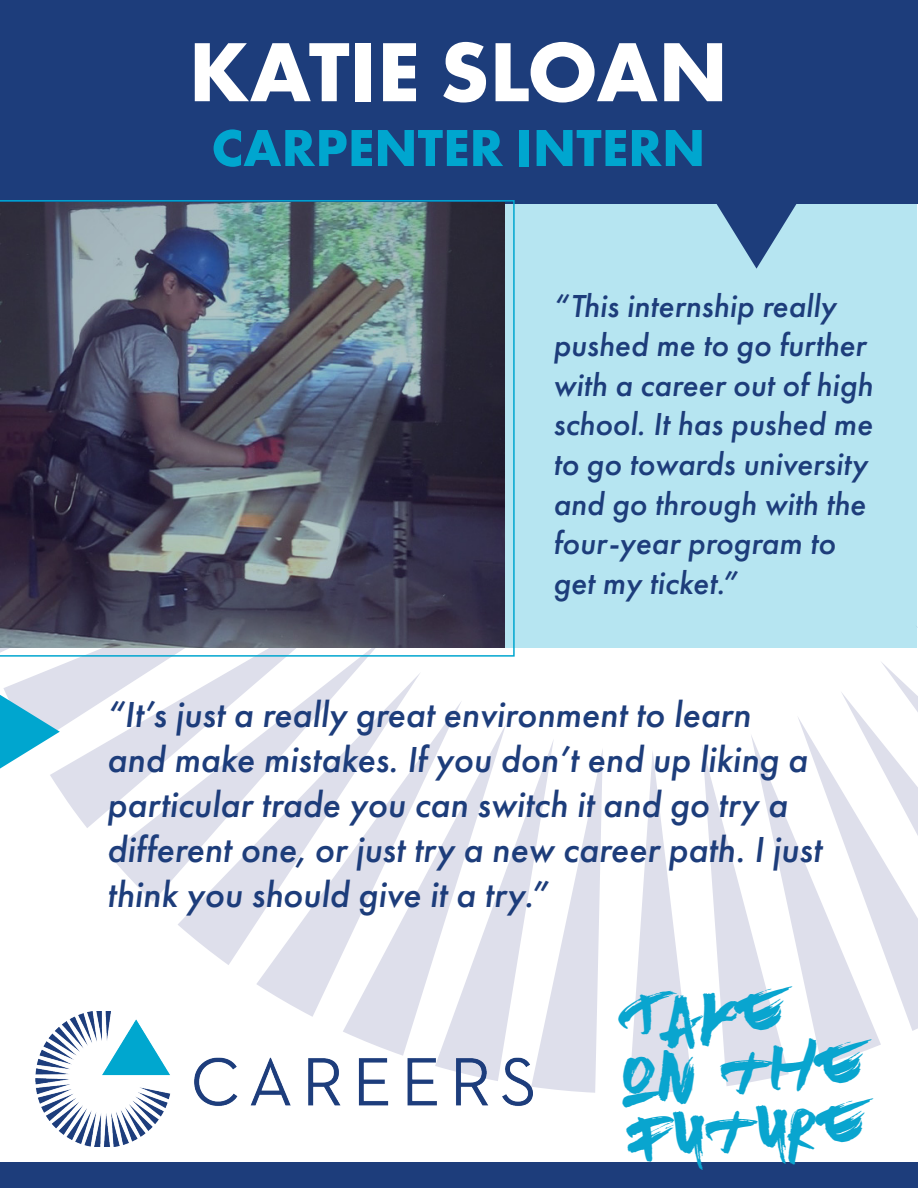
<style>
.page{position:relative;width:918px;height:1188px;background:#fff}
.page>*{position:absolute;margin:0;border:0;box-sizing:border-box;transform-origin:0 0}
.t1{font:700 87px "Futura PT";color:#fff}
.t2{font:700 54px "Futura PT";color:#00a6cf}
.t3{font:39px/58.5px "Brown Fox";color:#09a5cf}
.t4{font:italic 500 37.5px/45px "Futura PT";color:#1d3d7b}
.t5{font:italic 500 33px/39.6px "Futura PT";color:#1d3d7b}
</style>
<div class="page">
<svg style="left:50px;top:746px;width:58px;height:82px;fill:#dedfeb"></svg>
<svg style="left:108px;top:657px;width:260px;height:245px;fill:#dedfeb"></svg>
<svg style="left:702px;top:627px;width:216px;height:459px"></svg>
<svg style="left:3px;top:657px;width:324px;height:89px"></svg>
<svg style="left:178px;top:672px;width:242px;height:293px"></svg>
<svg style="left:256px;top:700px;width:205px;height:311px"></svg>
<svg style="left:629px;top:752px;width:64px;height:342px"></svg>
<svg style="left:507px;top:740px;width:96px;height:353px"></svg>
<svg style="left:343px;top:723px;width:164px;height:288px"></svg>
<div style="left:503px;top:200px;width:414px;height:448px;background:#b6e5f1"></div>
<div style="left:0;top:0;width:918px;height:203px;background:#1d3d7b"></div>
<svg style="left:716px;top:203px;width:81px;height:66px"></svg>
<svg style="left:0;top:695px;width:60px;height:74px"></svg>
<div style="left:0;top:1162px;width:918px;height:26px;background:#1d3d7b"></div>
<img style="left:36px;top:1011px;width:496px;height:135px">
<img style="left:0;top:200px;width:515px;height:457px">
<p class="t1" style="left:189px;top:16px;width:541px">KATIE SLOAN</p>
<p class="t2" style="left:211px;top:113px;width:496px">CARPENTER INTERN</p>
<p class="t5" style="left:553px;top:286px;width:321px">“This internship really pushed me to go further with a career out of high school. It has pushed me to go towards university and go through with the four-year program to get my ticket.”</p>
<p class="t4" style="left:107px;top:693px;width:716px">“It’s just a really great environment to learn<br>and make mistakes. If you don’t end up liking a particular trade you can switch it and go try a different one, or just try a new career path. I just think you should give it a try.”</p>
<p class="t3" style="left:618px;top:998px;width:250px;rotate:-4deg">Take on the future</p>
</div>
